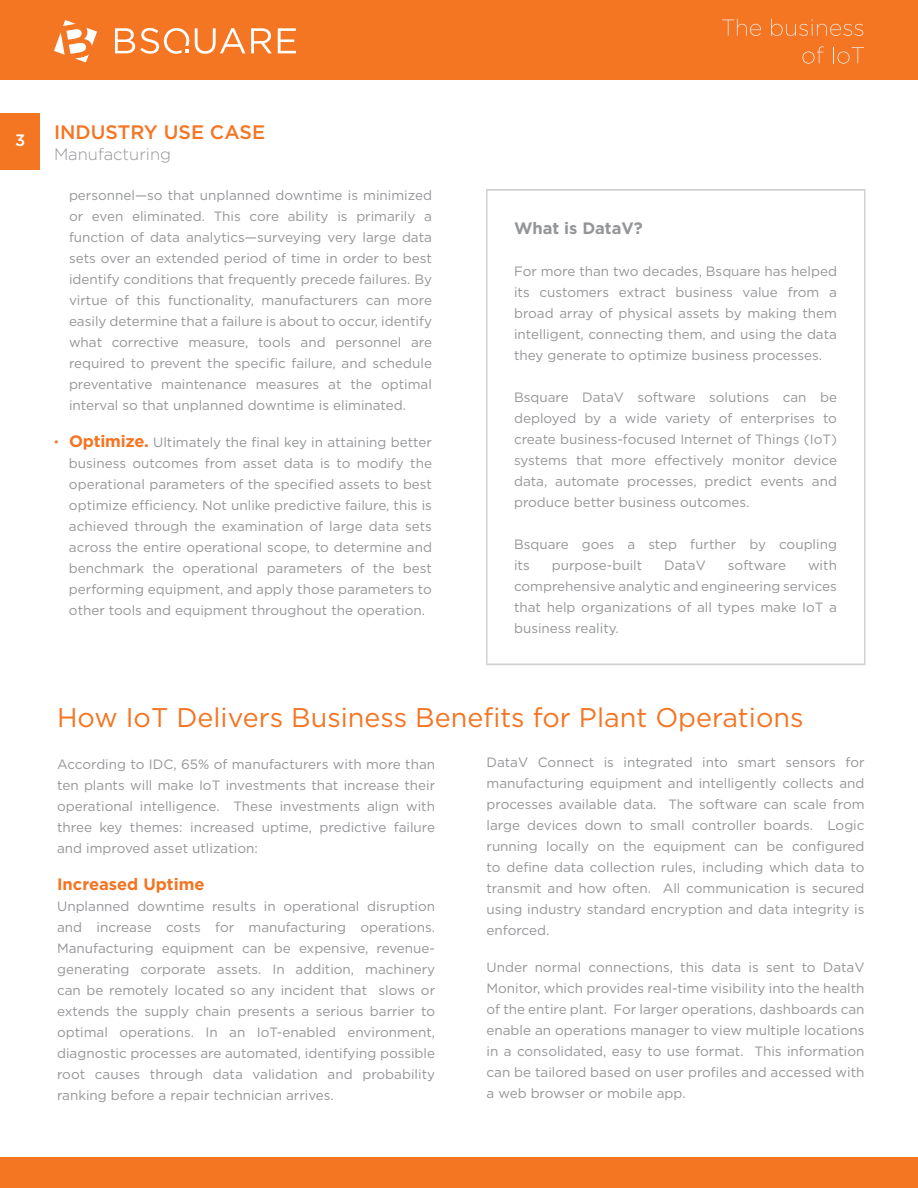
<style>
.page{position:relative;width:918px;height:1188px;background:#fff}
.page>*{position:absolute;margin:0;border:0;box-sizing:border-box;transform-origin:0 0}
.t1{font:27px "Gotham";color:#f47523}
.t2{font:500 19.5px "Gotham";color:#f47523}
.t3{font:700 16.5px "Gotham";color:#f47421}
.t4{font:300 16.5px "Gotham";color:#949598}
.t5{font:700 16.5px "Gotham";color:#949598}
.t6{font:500 16.5px "Gotham";color:#fff}
.t7{font:13.5px/21px "Gotham";color:#949598;text-align:justify}
.s1{font-weight:700;font-size:16.5px;color:#f47421}
</style>
<div class="page">
<div style="left:0;top:113px;width:40px;height:56px;background:#f47522"></div>
<div style="left:0;top:1158px;width:918px;height:30px;background:#f47522"></div>
<div style="left:0;top:0;width:918px;height:80px;background:#f47522"></div>
<svg style="left:195px;top:28px;width:50px;height:26px"></svg>
<svg style="left:251px;top:28px;width:21px;height:25px"></svg>
<svg style="left:278px;top:28px;width:18px;height:25px"></svg>
<svg style="left:115px;top:28px;width:74px;height:26px"></svg>
<svg style="left:54px;top:20px;width:43px;height:42px"></svg>
<svg style="left:722px;top:19px;width:39px;height:17px"></svg>
<svg style="left:771px;top:19px;width:92px;height:17px"></svg>
<svg style="left:802px;top:46px;width:22px;height:18px"></svg>
<svg style="left:833px;top:47px;width:31px;height:17px"></svg>
<svg style="left:486px;top:189px;width:380px;height:476px"></svg>
<p class="t6" style="left:15px;top:130px;width:12px">3</p>
<h2 class="t2" style="left:54px;top:119px;width:213px">INDUSTRY USE CASE</h2>
<p class="t4" style="left:54px;top:144px;width:119px">Manufacturing</p>
<p class="t7" style="left:69px;top:184px;width:365px">personnel—so that unplanned downtime is minimized or even eliminated. This core ability is primarily a function of data analytics—surveying very large data sets over an extended period of time in order to best identify conditions that frequently precede failures. By virtue of this functionality, manufacturers can more easily determine that a failure is about to occur, identify what corrective measure, tools and personnel are required to prevent the specific failure, and schedule preventative maintenance measures at the optimal interval so that unplanned downtime is eliminated.</p>
<p class="t7" style="left:69px;top:431px;width:365px;text-indent:-15px"><span class="s1">· Optimize.</span> Ultimately the final key in attaining better business outcomes from asset data is to modify the operational parameters of the specified assets to best optimize efficiency. Not unlike predictive failure, this is achieved through the examination of large data sets across the entire operational scope, to determine and benchmark the operational parameters of the best performing equipment, and apply those parameters to other tools and equipment throughout the operation.</p>
<p class="t5" style="left:514px;top:217px;width:130px">What is DataV?</p>
<p class="t7" style="left:514px;top:260px;width:324px">For more than two decades, Bsquare has helped its customers extract business value from a broad array of physical assets by making them intelligent, connecting them, and using the data they generate to optimize business processes.</p>
<p class="t7" style="left:514px;top:386px;width:324px">Bsquare DataV software solutions can be deployed by a wide variety of enterprises to create business-focused Internet of Things (IoT) systems that more effectively monitor device data, automate processes, predict events and produce better business outcomes.</p>
<p class="t7" style="left:514px;top:533px;width:324px">Bsquare goes a step further by coupling its</p>
<p class="t7" style="left:552px;top:554px;width:92px">purpose-built</p>
<p class="t7" style="left:664px;top:554px;width:43px">DataV</p>
<p class="t7" style="left:728px;top:554px;width:60px">software</p>
<p class="t7" style="left:514px;top:554px;width:324px;text-indent:294px">with comprehensive analytic and engineering services that help organizations of all types make IoT a business reality.</p>
<h1 class="t1" style="left:57px;top:701px;width:748px">How IoT Delivers Business Benefits for Plant Operations</h1>
<p class="t7" style="left:57px;top:753px;width:380px">According to IDC, 65% of manufacturers with more than ten plants will make IoT investments that increase their operational intelligence. These investments align with three key themes: increased uptime, predictive failure and improved asset utlization:</p>
<p class="t3" style="left:57px;top:873px;width:149px">Increased Uptime</p>
<p class="t7" style="left:57px;top:895px;width:380px">Unplanned downtime results in operational disruption and increase costs for manufacturing operations.<br>Manufacturing equipment can be expensive, revenue&shy;generating corporate assets. In addition, machinery can be remotely located so any incident that slows or extends the supply chain presents a serious barrier to optimal operations. In an IoT-enabled environment, diagnostic processes are automated, identifying possible root causes through data validation and probability ranking before a repair technician arrives.</p>
<p class="t7" style="left:487px;top:751px;width:380px">DataV Connect is integrated into smart sensors for manufacturing equipment and intelligently collects and processes available data. The software can scale from large devices down to small controller boards. Logic running locally on the equipment can be configured to define data collection rules, including which data to transmit and how often. All communication is secured using industry standard encryption and data integrity is enforced.</p>
<p class="t7" style="left:487px;top:957px;width:380px">Under normal connections, this data is sent to DataV Monitor, which provides real-time visibility into the health of the entire plant. For larger operations, dashboards can enable an operations manager to view multiple locations in a consolidated, easy to use format. This information can be tailored based on user profiles and accessed with a web browser or mobile app.</p>
</div>
